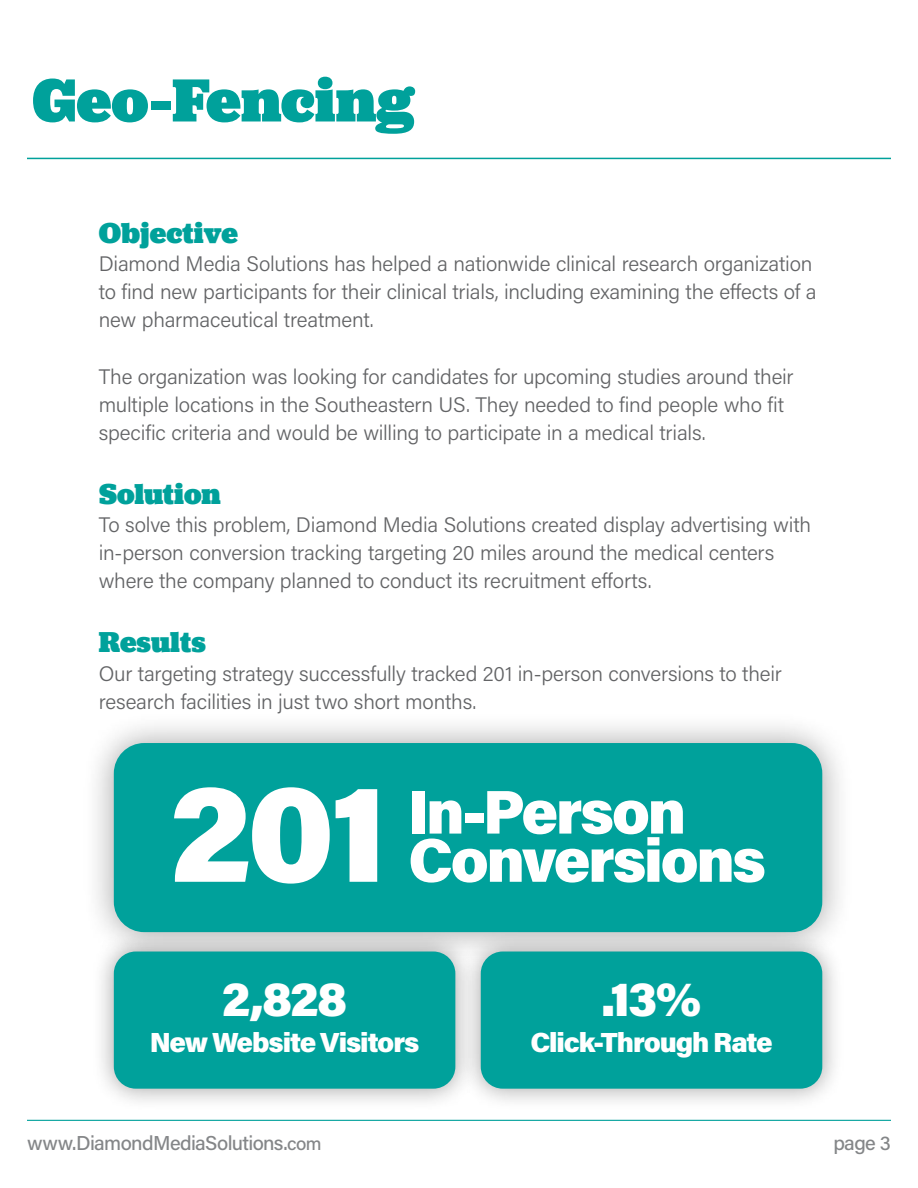
<style>
.page{position:relative;width:918px;height:1188px;background:#fff}
.page>*{position:absolute;margin:0;border:0;box-sizing:border-box;transform-origin:0 0}
.t1{font:900 140.55px "Acumin Pro";color:#fff}
.t2{font:900 63.3px "Jubilat";color:#00a19b}
.t3{font:900 61.65px/48.2px "Acumin Pro";letter-spacing:-.04em;color:#fff}
.t4{font:900 48.9px "Acumin Pro";color:#fff}
.t5{font:900 30px "Jubilat";color:#00a19b}
.t6{font:900 27.6px "Acumin Pro";letter-spacing:-.04em;color:#fff}
.t7{font:300 21px/28.2px "Acumin Pro";letter-spacing:-.01em;color:#636466}
.t8{font:500 20.1px "Acumin Pro";letter-spacing:-.03em;color:#848688}
.s1{font-size:18.6px}
</style>
<div class="page">
<hr style="left:27px;top:1120px;width:864px;height:1px;background:#00a19b">
<hr style="left:27px;top:158px;width:864px;height:1px;background:#00a19b">
<div style="left:82px;top:711px;width:772px;height:253px;background:#000;opacity:.37"></div>
<div style="left:115px;top:744px;width:706px;height:187px;background:#00a19b;border-radius:29px"></div>
<div style="left:114px;top:743px;width:708px;height:189px;border:2px solid #00a19b;border-radius:29px"></div>
<div style="left:91px;top:929px;width:387px;height:182px;background:#000;opacity:.37"></div>
<div style="left:115px;top:952px;width:339px;height:136px;background:#00a19b;border-radius:21px"></div>
<div style="left:114px;top:952px;width:341px;height:137px;border:2px solid #00a19b;border-radius:21px"></div>
<div style="left:458px;top:929px;width:387px;height:182px;background:#000;opacity:.37"></div>
<div style="left:482px;top:952px;width:339px;height:136px;background:#00a19b;border-radius:21px"></div>
<div style="left:481px;top:952px;width:341px;height:137px;border:2px solid #00a19b;border-radius:21px"></div>
<h2 class="t2" style="left:32px;top:59px;width:384px">Geo-Fencing</h2>
<h3 class="t5" style="left:99px;top:213px;width:141px">Objective</h3>
<p class="t7" style="left:99px;top:249px;width:719px">Diamond Media Solutions has helped a nationwide clinical research organization to find new participants for their clinical trials, including examining the effects of a new pharmaceutical treatment.</p>
<p class="t7" style="left:99px;top:361px;width:697px">The organization was looking for candidates for upcoming studies around their multiple locations in the Southeastern US. They needed to find people who fit specific criteria and would be willing to participate in a medical trials.</p>
<h3 class="t5" style="left:99px;top:474px;width:124px">Solution</h3>
<p class="t7" style="left:99px;top:510px;width:714px">To solve this problem, Diamond Media Solutions created display advertising with in-person conversion tracking targeting 20 miles around the medical centers where the company planned to conduct its recruitment efforts.</p>
<h3 class="t5" style="left:99px;top:623px;width:109px">Results</h3>
<p class="t7" style="left:99px;top:658px;width:685px">Our targeting strategy successfully tracked 201 in-person conversions to their research facilities in just two short months.</p>
<h1 class="t1" style="left:169px;top:733px;width:220px">201</h1>
<h3 class="t3" style="left:408px;top:785px;width:359px">In-Person<br>Conversions</h3>
<h3 class="t4" style="left:222px;top:964px;width:127px">2,828</h3>
<h3 class="t6" style="left:150px;top:1023px;width:271px">New Website Visitors</h3>
<h3 class="t4" style="left:602px;top:964px;width:101px">.13%</h3>
<h3 class="t6" style="left:530px;top:1023px;width:244px">Click-Through Rate</h3>
<p class="t8" style="left:27px;top:1129px;width:296px">www.DiamondMediaSolutions.<span class="s1">com</span></p>
<p class="t8" style="left:833px;top:1129px;width:59px">page 3</p>
</div>
